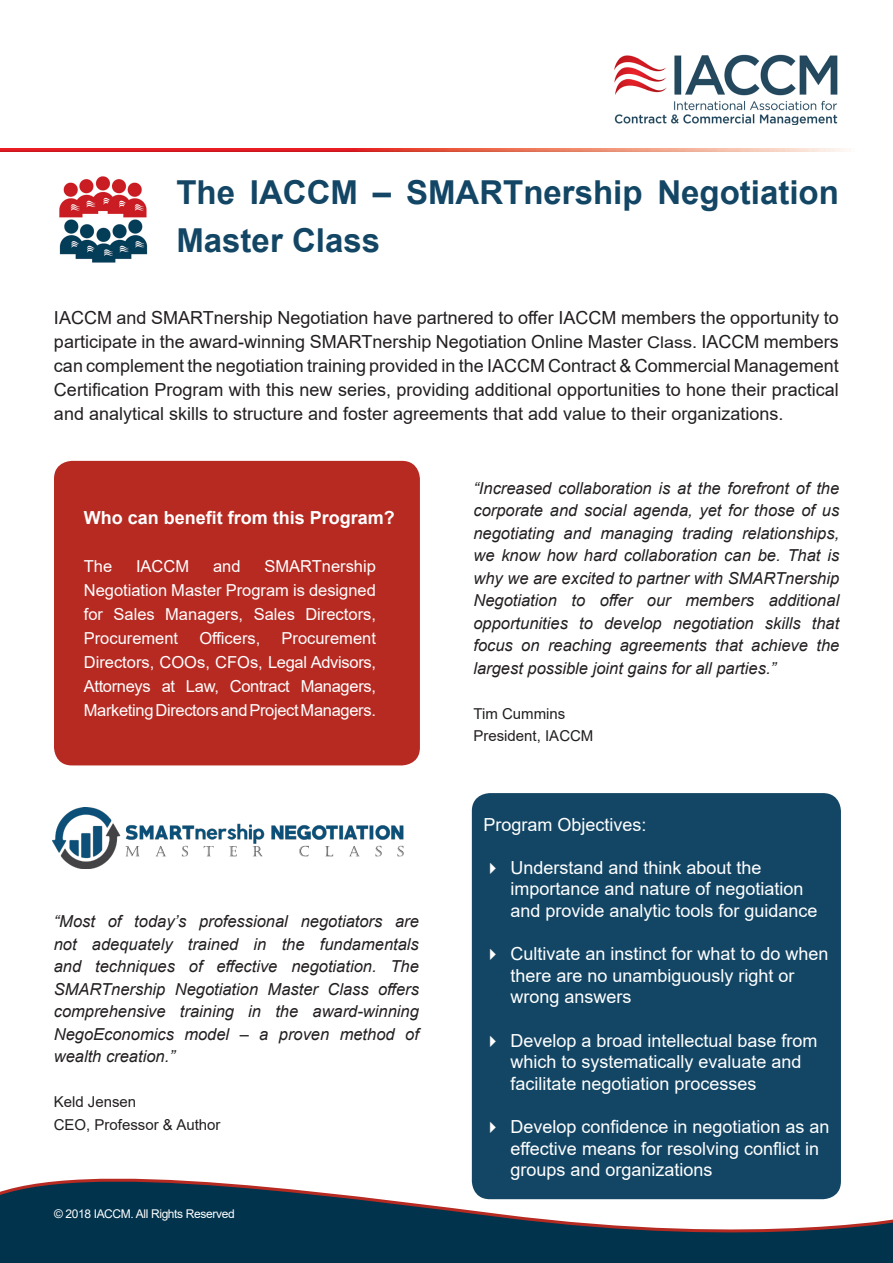
<style>
.page{position:relative;width:893px;height:1263px;background:#fff}
.page>*{position:absolute;margin:0;border:0;box-sizing:border-box;transform-origin:0 0}
.t1{font:700 33px/48px "Arial";color:#134665}
.t2{font:18px/24px "Arial";color:#231f20;text-align:justify}
.t3{font:18px/21.6px "Arial";color:#fff}
.t4{font:700 18px "Arial";color:#fff}
.t5{font:italic 16.5px/22.5px "Arial";color:#231f20;text-align:justify}
.t6{font:16.5px/24px "Arial";color:#fff;text-align:justify}
.t7{font:15px "Arial";color:#231f20}
.t8{font:12px "Arial";letter-spacing:-.03em;color:#fff}
.s1{font-size:16.2px}
</style>
<div class="page">
<img style="left:59px;top:176px;width:89px;height:87px">
<svg style="left:0;top:1151px;width:893px;height:112px;fill:#01334d"></svg>
<img style="left:614px;top:54px;width:224px;height:70px">
<div style="left:54px;top:461px;width:366px;height:304px;background:#b62a22;border-radius:18px"></div>
<div style="left:472px;top:793px;width:369px;height:406px;background:#134665;border-radius:18px"></div>
<svg style="left:0;top:149px;width:350px;height:3px"></svg>
<img style="left:350px;top:149px;width:495px;height:3px">
<img style="left:53px;top:807px;width:351px;height:61px">
<p class="t1" style="left:176px;top:168px;width:664px">The IACCM – SMARTnership Negotiation<br>Master Class</p>
<p class="t2" style="left:54px;top:305px;width:786px">IACCM and SMARTnership Negotiation have partnered to offer IACCM members the opportunity to participate in the award-winning SMARTnership Negotiation Online Master <span class="s1">Class</span>. IACCM members can complement the negotiation training provided in the IACCM Contract &amp; Commercial Management Certification Program with this new series, providing additional opportunities to hone their practical and analytical skills to structure and foster agreements that add value to their organizations.</p>
<p class="t4" style="left:84px;top:505px;width:313px">Who can benefit from this Program?</p>
<p class="t6" style="left:84px;top:554px;width:30px">The</p>
<p class="t6" style="left:136px;top:554px;width:55px">IACCM</p>
<p class="t6" style="left:213px;top:554px;width:29px">and</p>
<p class="t6" style="left:84px;top:554px;width:294px;text-indent:181px">SMARTnership Negotiation Master Program is designed for Sales Managers, Sales Directors, Procurement</p>
<p class="t6" style="left:199px;top:626px;width:63px">Officers,</p>
<p class="t6" style="left:84px;top:626px;width:294px;text-indent:198px">Procurement Directors, COOs, CFOs, Legal Advisors, Attorneys at Law, Contract Managers, Marketing Directors and Project Managers.</p>
<p class="t5" style="left:54px;top:910px;width:367px">“Most of today’s professional negotiators are not adequately trained in the fundamentals and techniques of effective negotiation. The SMARTnership Negotiation Master Class offers comprehensive training in the award-winning NegoEconomics model – a proven method of wealth creation.”</p>
<p class="t7" style="left:54px;top:1092px;width:84px">Keld Jensen</p>
<p class="t7" style="left:54px;top:1114px;width:168px">CEO, Professor &amp; Author</p>
<p class="t8" style="left:54px;top:1205px;width:182px">© 2018 IACCM. All Rights Reserved</p>
<p class="t5" style="left:473px;top:477px;width:367px">“Increased collaboration is at the forefront of the corporate and social agenda, yet for those of us negotiating and managing trading relationships, we know how hard collaboration can be. That is why we are excited to partner with SMARTnership Negotiation to offer our members additional opportunities to develop negotiation skills that focus on reaching agreements that achieve the largest possible joint gains for all parties.”</p>
<p class="t7" style="left:473px;top:703px;width:93px">Tim Cummins</p>
<p class="t7" style="left:473px;top:726px;width:122px">President, IACCM</p>
<p class="t3" style="left:483px;top:813px;width:165px">Program Objectives:</p>
<p class="t3" style="left:510px;top:856px;width:309px">Understand and think about the importance and nature of negotiation and provide analytic tools for guidance</p>
<p class="t3" style="left:510px;top:943px;width:320px">Cultivate an instinct for what to do when there are no unambiguously right or wrong answers</p>
<p class="t3" style="left:510px;top:1029px;width:309px">Develop a broad intellectual base from which to systematically evaluate and facilitate negotiation processes</p>
<p class="t3" style="left:510px;top:1116px;width:321px">Develop confidence in negotiation as an effective means for resolving conflict in groups and organizations</p>
</div>
